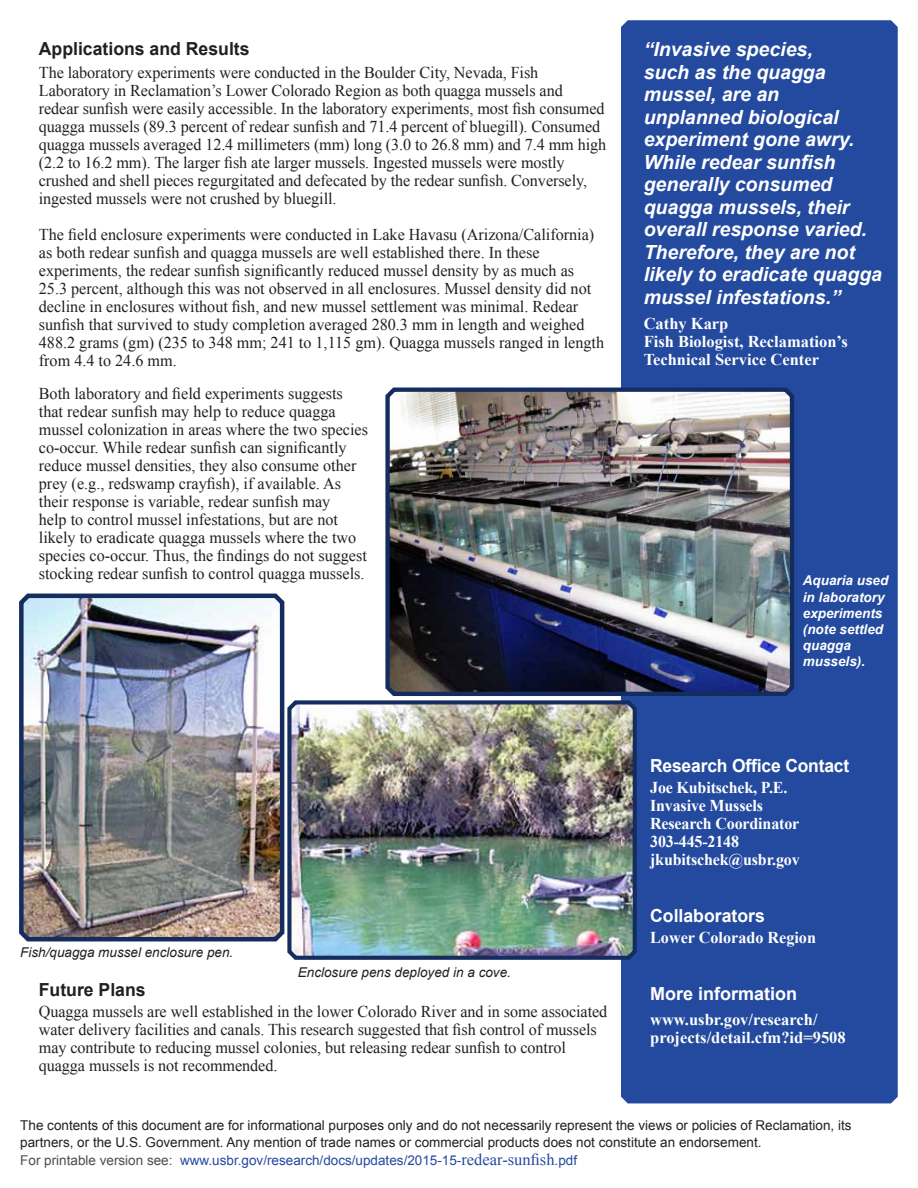
<style>
.page{position:relative;width:918px;height:1188px;background:#fff}
.page>*{position:absolute;margin:0;border:0;box-sizing:border-box;transform-origin:0 0}
.t1{font:italic 700 19.5px/22.5px "Arial";color:#fff}
.t2{font:700 18px "Arial";color:#fff}
.t3{font:700 18px "Arial";color:#231f20}
.t4{font:16.5px/18px "Times New Roman";color:#231f20}
.t5{font:700 16.5px/18px "Times New Roman";color:#fff}
.t6{font:13.5px/16.2px "Arial";color:#231f20}
.t7{font:13.5px "Arial";color:#244a9f}
.t8{font:italic 700 13.5px/16.2px "Arial";color:#fff}
.t9{font:italic 13.5px "Arial";color:#231f20}
.s1{color:#4d4d4f}
.s2{font-family:"Times New Roman";font-size:16.5px}
</style>
<div class="page">
<div style="left:621px;top:20px;width:277px;height:1083px;background:#244a9f"></div>
<img style="left:385px;top:384px;width:411px;height:314px">
<img style="left:19px;top:593px;width:266px;height:349px">
<img style="left:287px;top:697px;width:352px;height:265px">
<p class="t3" style="left:39px;top:36px;width:212px">Applications and Results</p>
<p class="t4" style="left:39px;top:63px;width:569px">The laboratory experiments were conducted in the Boulder City, Nevada, Fish Laboratory in Reclamation’s Lower Colorado Region as both quagga mussels and redear sunfish were easily accessible. In the laboratory experiments, most fish consumed quagga mussels (89.3 percent of redear sunfish and 71.4 percent of bluegill). Consumed quagga mussels averaged 12.4 millimeters (mm) long (3.0 to 26.8 mm) and 7.4 mm high (2.2 to 16.2 mm). The larger fish ate larger mussels. Ingested mussels were mostly crushed and shell pieces regurgitated and defecated by the redear sunfish. Conversely, ingested mussels were not crushed by bluegill.</p>
<p class="t4" style="left:39px;top:225px;width:567px">The field enclosure experiments were conducted in Lake Havasu (Arizona/California) as both redear sunfish and quagga mussels are well established there. In these experiments, the redear sunfish significantly reduced mussel density by as much as 25.3 percent, although this was not observed in all enclosures. Mussel density did not decline in enclosures without fish, and new mussel settlement was minimal. Redear sunfish that survived to study completion averaged 280.3 mm in length and weighed 488.2 grams (gm) (235 to 348 mm; 241 to 1,115 gm). Quagga mussels ranged in length from 4.4 to 24.6 mm.</p>
<p class="t4" style="left:39px;top:384px;width:331px">Both laboratory and field experiments suggests that redear sunfish may help to reduce quagga mussel colonization in areas where the two species co-occur. While redear sunfish can significantly reduce mussel densities, they also consume other prey (e.g., redswamp crayfish), if available. As their response is variable, redear sunfish may<br>help to control mussel infestations, but are not likely to eradicate quagga mussels where the two species co-occur. Thus, the findings do not suggest stocking redear sunfish to control quagga mussels.</p>
<p class="t9" style="left:20px;top:943px;width:215px">Fish/quagga mussel enclosure pen.</p>
<p class="t9" style="left:298px;top:963px;width:215px">Enclosure pens deployed in a cove.</p>
<p class="t3" style="left:39px;top:977px;width:108px">Future Plans</p>
<p class="t4" style="left:39px;top:1002px;width:570px">Quagga mussels are well established in the lower Colorado River and in some associated water delivery facilities and canals. This research suggested that fish control of mussels may contribute to reducing mussel colonies, but releasing redear sunfish to control quagga mussels is not recommended.</p>
<p class="t1" style="left:644px;top:39px;width:240px">“Invasive species,<br>such as the quagga mussel, are an unplanned biological experiment gone awry.<br>While redear sunfish generally consumed quagga mussels, their overall response varied.<br>Therefore, they are not likely to eradicate quagga mussel infestations.”</p>
<p class="t5" style="left:644px;top:314px;width:86px">Cathy Karp</p>
<p class="t5" style="left:644px;top:332px;width:206px">Fish Biologist, Reclamation’s<br>Technical Service Center</p>
<p class="t8" style="left:803px;top:573px;width:87px">Aquaria used in laboratory experiments (note settled quagga mussels).</p>
<p class="t2" style="left:650px;top:753px;width:201px">Research Office Contact</p>
<p class="t5" style="left:650px;top:778px;width:139px">Joe Kubitschek, P.E.</p>
<p class="t5" style="left:650px;top:796px;width:151px">Invasive Mussels<br>Research Coordinator</p>
<p class="t5" style="left:650px;top:832px;width:90px">303-445-2148</p>
<p class="t5" style="left:650px;top:850px;width:151px">jkubitschek@usbr.gov</p>
<p class="t2" style="left:650px;top:903px;width:116px">Collaborators</p>
<p class="t5" style="left:650px;top:928px;width:167px">Lower Colorado Region</p>
<p class="t2" style="left:650px;top:981px;width:149px">More information</p>
<p class="t5" style="left:650px;top:1010px;width:197px">www.usbr.gov/research/ projects/detail.cfm?id=9508</p>
<p class="t6" style="left:20px;top:1117px;width:833px">The contents of this document are for informational purposes only and do not necessarily represent the views or policies of Reclamation, its partners, or the U.S. Government. Any mention of trade names or commercial products does not constitute an endorsement.</p>
<p class="t7" style="left:20px;top:1151px;width:558px"><span class="s1">For printable version see:</span> www.usbr.gov/research/docs/updates/2015-15-<span class="s2">redear-sunfish</span>.pdf</p>
</div>
